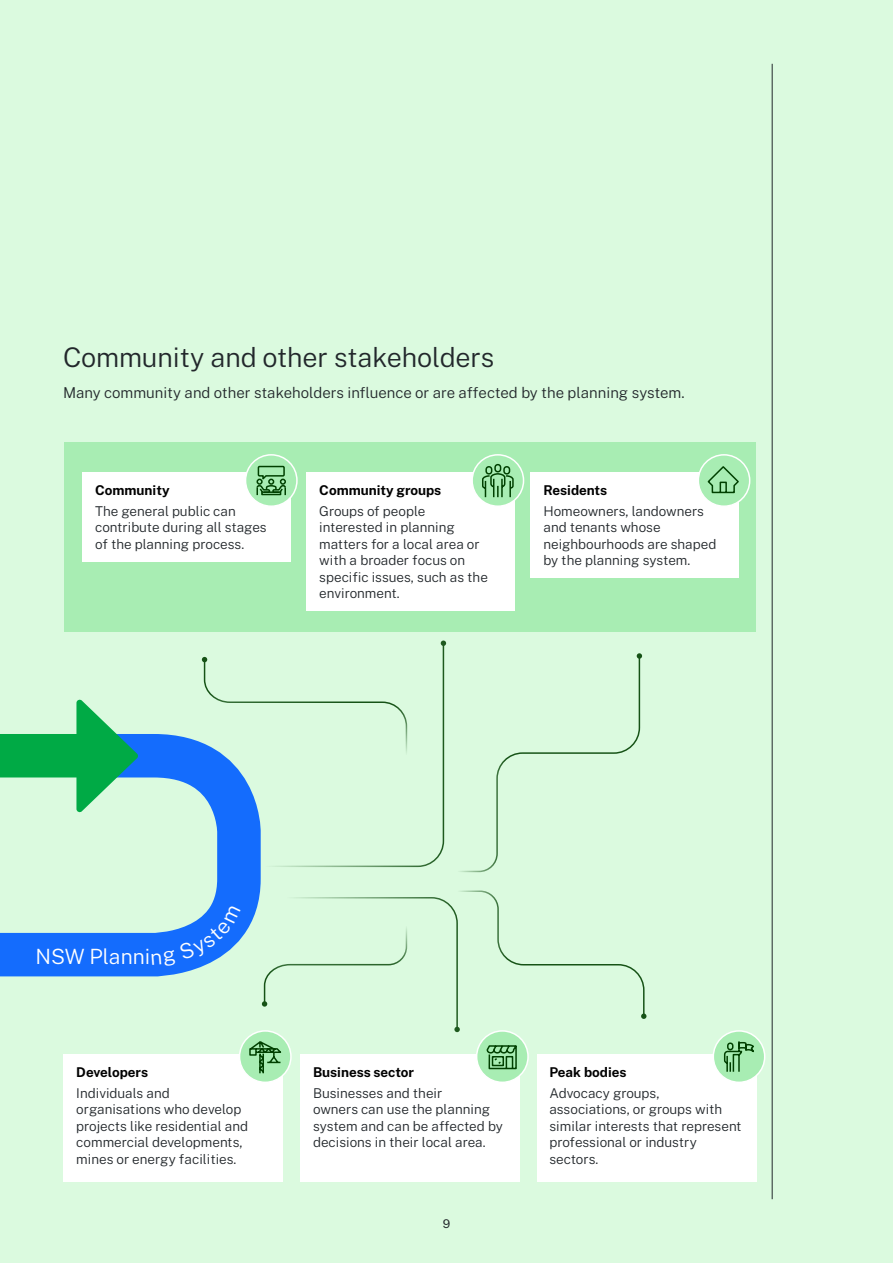
<style>
.page{position:relative;width:893px;height:1263px;background:#dbfadf}
.page>*{position:absolute;margin:0;border:0;box-sizing:border-box;transform-origin:0 0}
.Heading_2__H2{font:300 27px "Public Sans";letter-spacing:-.005em;color:#22272b}
.t1{font:300 21px "Public Sans";color:#fff}
.Body{font:300 15px "Public Sans";color:#22272b}
.Body_9pt{font:300 13.5px/16.5px "Public Sans";color:#22272b}
.Stakeholders{font:700 13.5px "Public Sans";color:#000}
.t2{font:12px "Public Sans";color:#22272b}
</style>
<div class="page">
<div style="left:65px;top:442px;width:691px;height:189px;background:#a8edb3"></div>
<hr style="left:772px;top:64px;width:1px;height:1135px;background:#22272b">
<svg style="left:441px;top:640px;width:5px;height:6px"></svg>
<div style="left:82px;top:472px;width:209px;height:89px;background:#fff"></div>
<div style="left:307px;top:472px;width:208px;height:139px;background:#fff"></div>
<div style="left:531px;top:472px;width:208px;height:106px;background:#fff"></div>
<div style="left:64px;top:1054px;width:219px;height:128px;background:#fff"></div>
<div style="left:300px;top:1054px;width:220px;height:128px;background:#fff"></div>
<div style="left:537px;top:1054px;width:219px;height:128px;background:#fff"></div>
<div style="left:246px;top:455px;width:51px;height:51px;background:#a8edb3;border-radius:50%"></div>
<div style="left:245px;top:454px;width:53px;height:53px;border:2px solid #fff;border-radius:50%"></div>
<div style="left:472px;top:455px;width:51px;height:51px;background:#a8edb3;border-radius:50%"></div>
<div style="left:471px;top:454px;width:53px;height:53px;border:2px solid #fff;border-radius:50%"></div>
<div style="left:698px;top:455px;width:52px;height:51px;background:#a8edb3;border-radius:50%"></div>
<div style="left:698px;top:454px;width:52px;height:53px;border:2px solid #fff;border-radius:50%"></div>
<svg style="left:256px;top:465px;width:30px;height:30px"></svg>
<svg style="left:482px;top:463px;width:32px;height:35px"></svg>
<svg style="left:707px;top:466px;width:32px;height:28px"></svg>
<div style="left:240px;top:1031px;width:51px;height:51px;background:#a8edb3;border-radius:50%"></div>
<div style="left:239px;top:1030px;width:53px;height:53px;border:2px solid #fff;border-radius:50%"></div>
<svg style="left:248px;top:1041px;width:36px;height:34px"></svg>
<div style="left:477px;top:1031px;width:51px;height:51px;background:#a8edb3;border-radius:50%"></div>
<div style="left:476px;top:1030px;width:53px;height:53px;border:2px solid #fff;border-radius:50%"></div>
<svg style="left:486px;top:1045px;width:31px;height:25px"></svg>
<div style="left:713px;top:1031px;width:52px;height:51px;background:#a8edb3;border-radius:50%"></div>
<div style="left:713px;top:1030px;width:52px;height:53px;border:2px solid #fff;border-radius:50%"></div>
<svg style="left:723px;top:1040px;width:35px;height:33px"></svg>
<svg style="left:0;top:653px;width:646px;height:379px"></svg>
<h2 class="Heading_2__H2" style="left:63px;top:338px;width:433px">Community and other stakeholders</h2>
<p class="Body" style="left:63px;top:382px;width:623px">Many community and other stakeholders influence or are affected by the planning system.</p>
<p class="Stakeholders" style="left:95px;top:480px;width:76px">Community</p>
<p class="Body_9pt" style="left:95px;top:502px;width:173px">The general public can contribute during all stages of the planning process.</p>
<p class="Stakeholders" style="left:319px;top:480px;width:124px">Community groups</p>
<p class="Body_9pt" style="left:319px;top:502px;width:170px">Groups of people interested in planning matters for a local area or with a broader focus on specific issues, such as the environment.</p>
<p class="Stakeholders" style="left:543px;top:480px;width:65px">Residents</p>
<p class="Body_9pt" style="left:543px;top:502px;width:175px">Homeowners, landowners and tenants whose neighbourhoods are shaped by the planning system.</p>
<h2 class="t1" style="left:35px;top:941px;width:116px">NSW Planni</h2>
<p class="Stakeholders" style="left:76px;top:1062px;width:73px">Developers</p>
<p class="Body_9pt" style="left:76px;top:1084px;width:173px">Individuals and organisations who develop projects like residential and commercial developments, mines or energy facilities.</p>
<p class="Stakeholders" style="left:313px;top:1062px;width:103px">Business sector</p>
<p class="Body_9pt" style="left:313px;top:1084px;width:191px">Businesses and their<br>owners can use the planning system and can be affected by decisions in their local area.</p>
<p class="t2" style="left:443px;top:1214px;width:9px">9</p>
<p class="Stakeholders" style="left:549px;top:1062px;width:79px">Peak bodies</p>
<p class="Body_9pt" style="left:549px;top:1084px;width:194px">Advocacy groups, associations, or groups with similar interests that represent professional or industry sectors.</p>
</div>
